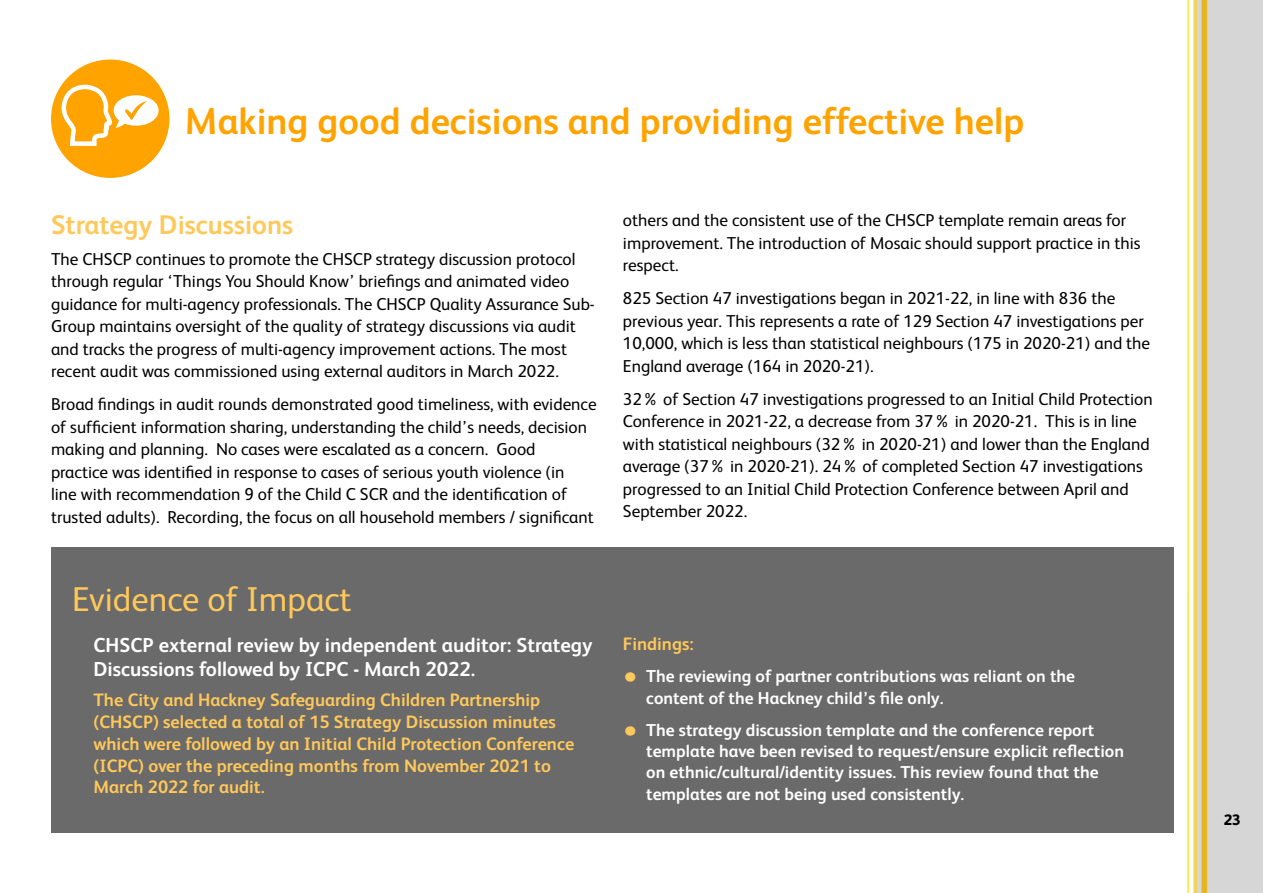
<style>
.page{position:relative;width:1263px;height:893px;background:#fff}
.page>*{position:absolute;margin:0;border:0;box-sizing:border-box;transform-origin:0 0}
.t1{font:700 37.5px "FS Albert";color:#ffa300}
.t2{font:34.5px "FS Albert";color:#ffc85a}
.t3{font:700 27px "FS Albert";color:#ffc85a}
.t4{font:700 20.25px/24px "FS Albert";color:#fff}
.t5{font:700 18px/21.8px "FS Albert";color:#ffc85a}
.t6{font:17.25px/22.5px "FS Albert";color:#000}
.t7{font:700 17.25px/21.3px "FS Albert";color:#fff}
.t8{font:800 15.15px "FS Albert";color:#000}
.s1{font-weight:400;font-size:30px;color:#ffc85a}
</style>
<div class="page">
<div style="left:1196px;top:0;width:67px;height:893px;background:#d6d6d6"></div>
<svg style="left:1187px;top:0;width:21px;height:893px"></svg>
<div style="left:51px;top:60px;width:118px;height:118px;background:#ffa300;border-radius:50%"></div>
<svg style="left:56px;top:81px;width:106px;height:75px"></svg>
<div style="left:51px;top:547px;width:1123px;height:286px;background:#6a6a6a"></div>
<h1 class="t1" style="left:185px;top:95px;width:841px">Making good decisions and providing effective help</h1>
<h3 class="t3" style="left:51px;top:206px;width:244px">Strategy Discussions</h3>
<p class="t6" style="left:51px;top:247px;width:545px">The CHSCP continues to promote the CHSCP strategy discussion protocol through regular ‘Things You Should Know’ briefings and animated video guidance for multi-agency professionals. The CHSCP Quality Assurance Sub-Group maintains oversight of the quality of strategy discussions via audit and tracks the progress of multi-agency improvement actions. The most recent audit was commissioned using external auditors in March 2022.</p>
<p class="t6" style="left:51px;top:392px;width:547px">Broad findings in audit rounds demonstrated good timeliness, with evidence of sufficient information sharing, understanding the child’s needs, decision making and planning. No cases were escalated as a concern. Good practice was identified in response to cases of serious youth violence (in<br>line with recommendation 9 of the Child C SCR and the identification of trusted adults). Recording, the focus on all household members / significant</p>
<h2 class="t2" style="left:72px;top:577px;width:281px">Evidence of Impact</h2>
<p class="t4" style="left:94px;top:632px;width:500px">CHSCP external review by independent auditor: Strategy<br>Discussions followed by ICPC - March 2022.</p>
<p class="t5" style="left:94px;top:688px;width:482px">The City and Hackney Safeguarding Children Partnership (CHSCP) selected a total of 15 Strategy Discussion minutes which were followed by an Initial Child Protection Conference (ICPC) over the preceding months from November 2021 to March 2022 for audit.</p>
<p class="t6" style="left:623px;top:208px;width:519px">others and the consistent use of the CHSCP template remain areas for improvement. The introduction of Mosaic should support practice in this respect.</p>
<p class="t6" style="left:623px;top:286px;width:529px">825 Section 47 investigations began in 2021-22, in line with 836 the previous year. This represents a rate of 129 Section 47 investigations per 10,000, which is less than statistical neighbours (175 in 2020-21) and the England average (164 in 2020-21).</p>
<p class="t6" style="left:623px;top:387px;width:531px">32% of Section 47 investigations progressed to an Initial Child Protection Conference in 2021-22, a decrease from 37% in 2020-21. This is in line with statistical neighbours (32% in 2020-21) and lower than the England average (37% in 2020-21). 24% of completed Section 47 investigations progressed to an Initial Child Protection Conference between April and September 2022.</p>
<p class="t5" style="left:623px;top:632px;width:72px">Findings:</p>
<p class="t7" style="left:646px;top:665px;width:430px;text-indent:-23px"><span class="s1">•</span> The reviewing of partner contributions was reliant on the content of the Hackney child’s file only.</p>
<p class="t7" style="left:646px;top:718px;width:479px;text-indent:-23px"><span class="s1">•</span> The strategy discussion template and the conference report template have been revised to request/ensure explicit reflection on ethnic/cultural/identity issues. This review found that the templates are not being used consistently.</p>
<p class="t8" style="left:1224px;top:809px;width:19px">23</p>
</div>
